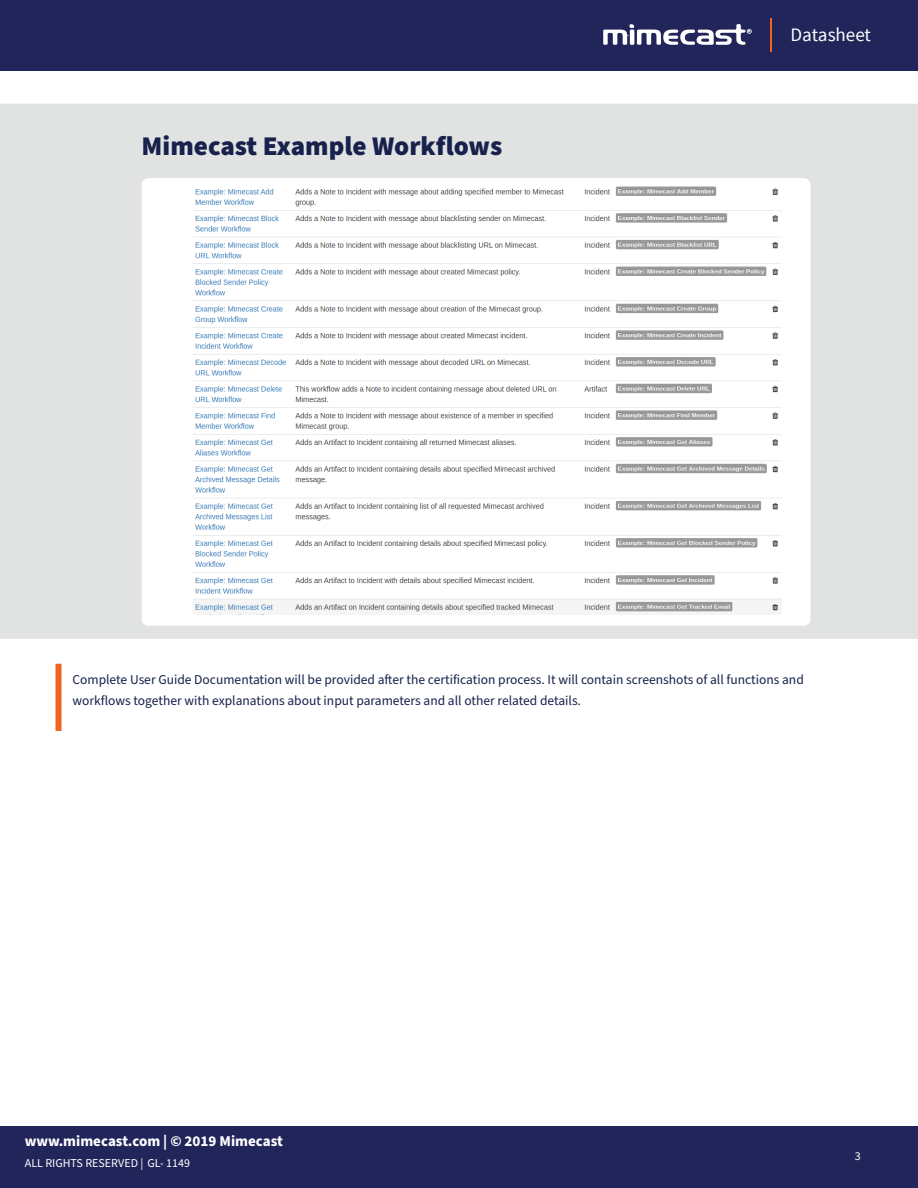
<style>
.page{position:relative;width:918px;height:1188px;background:#fff}
.page>*{position:absolute;margin:0;border:0;box-sizing:border-box;transform-origin:0 0}
.Breakout_-_Headline{font:900 27px "Source Sans Pro";color:#17214b}
.t1{font:19.05px "Source Sans Pro";color:#fff}
.t2{font:700 15px "Source Sans Pro";color:#fff}
.Body_Copy{font:13.5px/21px "Source Sans Pro";color:#17214b}
.Body_Copy-2{font:12px "Source Sans Pro";color:#fff}
</style>
<div class="page">
<div style="left:0;top:1126px;width:918px;height:62px;background:#21255a"></div>
<div style="left:0;top:0;width:918px;height:71px;background:#21255a"></div>
<svg style="left:603px;top:24px;width:149px;height:21px"></svg>
<hr style="left:770px;top:18px;width:2px;height:33px;background:#ef6422">
<div style="left:56px;top:664px;width:6px;height:67px;background:#ef6421"></div>
<div style="left:0;top:104px;width:918px;height:535px;background:#e1e2e2"></div>
<div style="left:142px;top:178px;width:668px;height:448px;background:#fff;border-radius:7px"></div>
<img style="left:193px;top:186px;width:588px;height:426px">
<p class="Breakout_-_Headline" style="left:142px;top:128px;width:362px">Mimecast Example Workflows</p>
<h2 class="t1" style="left:790px;top:23px;width:82px">Datasheet</h2>
<p class="Body_Copy" style="left:73px;top:669px;width:733px">Complete User Guide Documentation will be provided after the certification process. It will contain screenshots of all functions and workflows together with explanations about input parameters and all other related details.</p>
<p class="t2" style="left:25px;top:1131px;width:260px">www.mimecast.com | © 2019 Mimecast</p>
<p class="Body_Copy-2" style="left:25px;top:1155px;width:167px">ALL RIGHTS RESERVED | GL- 1149</p>
<p class="Body_Copy-2" style="left:855px;top:1148px;width:7px">3</p>
</div>
